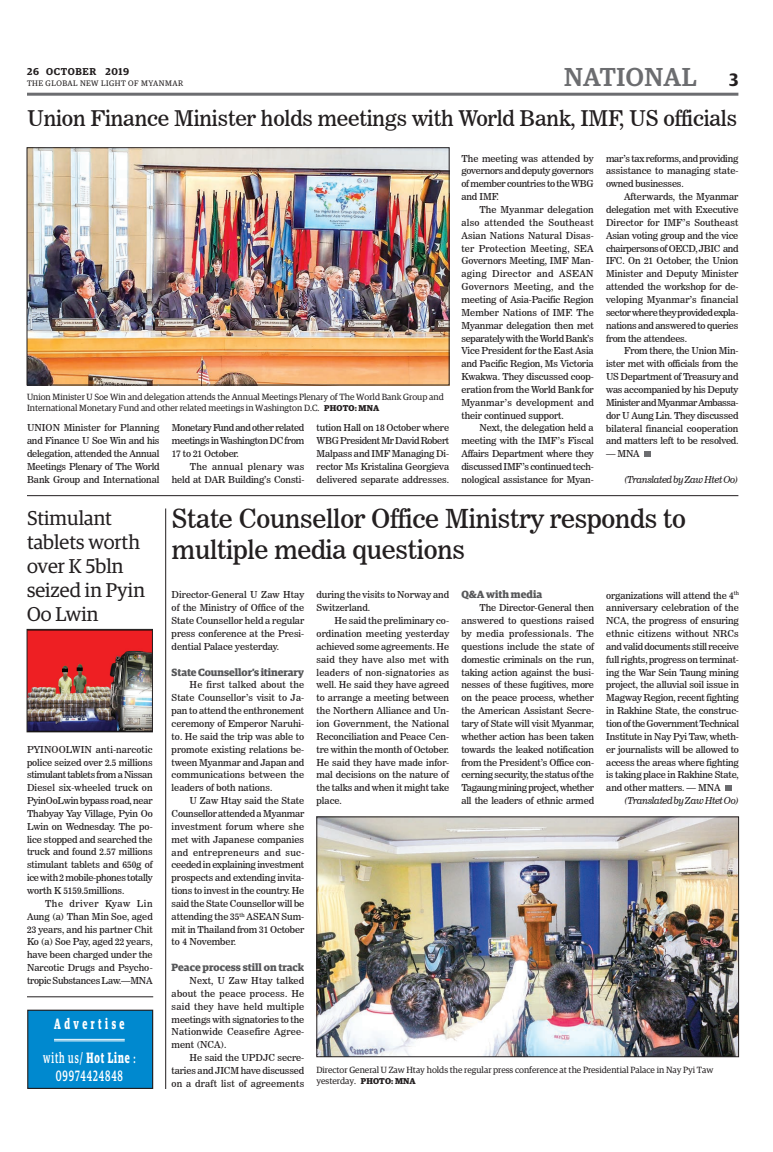
<style>
.page{position:relative;width:773px;height:1152px;background:#fff}
.page>*{position:absolute;margin:0;border:0;box-sizing:border-box;transform-origin:0 0}
.t1{font:26px/31.2px "News 706 BT Roman C";letter-spacing:-.01em;color:#231f20}
.t2{font:500 26px "Guardian Egyp";letter-spacing:.02em;color:#6c6d70}
.t3{font:21.5px "News 706 BT Roman C";letter-spacing:-.01em;color:#231f20}
.t4{font:20px/24px "Guardian Egyp";color:#231f20}
.t5{font:500 15px/18.2px "Guardian Egyp";letter-spacing:.1em;color:#fff;text-align:center;scale:.61 1}
.t6{font:700 15px "Guardian Egyp";color:#fff;scale:.61 1}
.t7{font:700 10.5px "Guardian Egyp";letter-spacing:-.005em;color:#57585a}
.t8{font:600 10px "Guardian Egyp";letter-spacing:.06em;color:#231f20}
.t9{font:9.5px/12.9px "News 706 BT Roman C";letter-spacing:-.01em;color:#231f20;text-align:justify}
.t10{font:9.5px "News 706 BT Italic C";letter-spacing:-.04em;color:#231f20}
.t11{font:9px/10.8px "Guardian Egyp";color:#231f20}
.t12{font:8px "Guardian Egyp";letter-spacing:.06em;color:#231f20}
.s1{font-weight:600;font-size:18px;color:#231f20}
.s2{font-weight:700;font-size:8.5px}
.s3{font-weight:700}
</style>
<div class="page">
<hr style="left:27px;top:93px;width:711px;height:3px;background:#6c6d70">
<img style="left:29px;top:150px;width:418px;height:233px">
<svg style="left:644px;top:451px;width:6px;height:6px"></svg>
<hr style="left:27px;top:495px;width:711px;height:1px;background:#231f20">
<div style="left:724px;top:785px;width:7px;height:6px;background:#6c6d70"></div>
<img style="left:318px;top:819px;width:418px;height:236px">
<div style="left:316px;top:817px;width:422px;height:240px;border:1px solid #231f20"></div>
<hr style="left:165px;top:509px;width:1px;height:580px;background:#231f20">
<img style="left:29px;top:631px;width:122px;height:99px">
<div style="left:27px;top:629px;width:126px;height:103px;border:1px solid #231f20"></div>
<hr style="left:27px;top:997px;width:126px;height:1px;background:#231f20">
<div style="left:28px;top:1010px;width:125px;height:78px;background:#0089cf"></div>
<div style="left:27px;top:1010px;width:126px;height:79px;border:1px solid #231f20"></div>
<hr style="left:54px;top:1039px;width:71px;height:1px;background:#fff">
<hr style="left:54px;top:1041px;width:71px;height:1px;background:#fff">
<p class="t8" style="left:27px;top:64px;width:104px">26 OCTOBER 2019</p>
<p class="t12" style="left:27px;top:78px;width:158px">THE GLOBAL NEW LIGHT OF MYANMAR</p>
<h1 class="t2" style="left:564px;top:59px;width:176px">NATIONAL <span class="s1">3</span></h1>
<h2 class="t3" style="left:27px;top:106px;width:711px">Union Finance Minister holds meetings with World Bank, IMF, US officials</h2>
<p class="t9" style="left:461px;top:152px;width:134px">The meeting was attended by governors and deputy governors of member countries to the WBG and IMF.</p>
<p class="t9" style="left:461px;top:203px;width:134px;text-indent:18px">The Myanmar delegation also attended the Southeast Asian Nations Natural Disas&shy;ter Protection Meeting, SEA Governors Meeting, IMF Man&shy;aging Director and ASEAN Governors Meeting, and the meeting of Asia-Pacific Region Member Nations of IMF. The Myanmar delegation then met separately with the World Bank’s Vice President for the East Asia and Pacific Region, Ms Victoria Kwakwa. They discussed coop&shy;eration from the World Bank for Myanmar’s development and their continued support.</p>
<p class="t9" style="left:461px;top:422px;width:134px;text-indent:18px">Next, the delegation held a meeting with the IMF’s Fiscal Affairs Department where they discussed IMF’s continued tech&shy;nological assistance for Myan-</p>
<p class="t9" style="left:606px;top:152px;width:134px">mar’s tax reforms, and providing assistance to managing state&shy;owned businesses.</p>
<p class="t9" style="left:606px;top:190px;width:134px;text-indent:18px">Afterwards, the Myanmar delegation met with Executive Director for IMF’s Southeast Asian voting group and the vice chairpersons of OECD, JBIC and IFC. On 21 October, the Union Minister and Deputy Minister attended the workshop for de&shy;veloping Myanmar’s financial sector where they provided expla&shy;nations and answered to queries from the attendees.</p>
<p class="t9" style="left:606px;top:345px;width:134px;text-indent:18px">From there, the Union Min&shy;ister met with officials from the US Department of Treasury and was accompanied by his Deputy Minister and Myanmar Ambassa&shy;dor U Aung Lin. They discussed bilateral financial cooperation and matters left to be resolved.</p>
<p class="t9" style="left:606px;top:447px;width:35px">— MNA</p>
<p class="t10" style="left:624px;top:474px;width:116px">(Translated by Zaw Htet Oo)</p>
<p class="t11" style="left:27px;top:391px;width:418px">Union Minister U Soe Win and delegation attends the Annual Meetings Plenary of The World Bank Group and<br>International Monetary Fund and other related meetings in Washington D.C. <span class="s2">PHOTO: MNA</span></p>
<p class="t9" style="left:27px;top:422px;width:134px">UNION Minister for Planning and Finance U Soe Win and his delegation, attended the Annual Meetings Plenary of The World Bank Group and International</p>
<p class="t9" style="left:172px;top:422px;width:134px">Monetary Fund and other related meetings in Washington DC from 17 to 21 October.</p>
<p class="t9" style="left:316px;top:422px;width:134px">tution Hall on 18 October where WBG President Mr David Robert Malpass and IMF Managing Di&shy;rector Ms Kristalina Georgieva delivered separate addresses.</p>
<p class="t9" style="left:172px;top:460px;width:134px;text-align:right">The annual plenary was held at DAR Building’s Consti-</p>
<h3 class="t4" style="left:27px;top:505px;width:119px">Stimulant tablets worth over K 5bln seized in Pyin<br>Oo Lwin</h3>
<p class="t9" style="left:27px;top:743px;width:127px">PYINOOLWIN anti-narcotic police seized over 2.5 millions stimulant tablets from a Nissan Diesel six-wheeled truck on PyinOoLwin bypass road, near Thabyay Yay Village, Pyin Oo Lwin on Wednesday. The po&shy;lice stopped and searched the truck and found 2.57 millions stimulant tablets and 650g of ice with 2 mobile-phones totally worth K 5159.5millions.</p>
<p class="t9" style="left:27px;top:897px;width:127px;text-indent:18px">The driver Kyaw Lin Aung (a) Than Min Soe, aged 23 years, and his partner Chit Ko (a) Soe Pay, aged 22 years, have been charged under the Narcotic Drugs and Psycho&shy;tropic Substances Law.—MNA</p>
<h3 class="t6" style="left:54px;top:1013px;width:117px">A d v e r t i s e</h3>
<h3 class="t5" style="left:43px;top:1048px;width:153px">with us/ <span class="s3">Hot Line</span> :<br>09974424848</h3>
<h1 class="t1" style="left:172px;top:503px;width:515px">State Counsellor Office Ministry responds to multiple media questions</h1>
<p class="t9" style="left:172px;top:589px;width:134px">Director-General U Zaw Htay of the Ministry of Office of the State Counsellor held a regular press conference at the Presi&shy;dential Palace yesterday.</p>
<p class="t7" style="left:172px;top:664px;width:134px">State Counsellor’s itinerary</p>
<p class="t9" style="left:172px;top:679px;width:134px;text-indent:18px">He first talked about the State Counsellor’s visit to Ja&shy;pan to attend the enthronement ceremony of Emperor Naruhi&shy;to. He said the trip was able to promote existing relations be&shy;tween Myanmar and Japan and communications between the leaders of both nations.</p>
<p class="t9" style="left:172px;top:794px;width:134px;text-indent:18px">U Zaw Htay said the State Counsellor attended a Myanmar investment forum where she met with Japanese companies and entrepreneurs and suc&shy;ceeded in explaining investment prospects and extending invita&shy;tions to invest in the country. He said the State Counsellor will be attending the 35<sup>th</sup> ASEAN Sum&shy;mit in Thailand from 31 October to 4 November.</p>
<p class="t7" style="left:172px;top:959px;width:134px">Peace process still on track</p>
<p class="t9" style="left:172px;top:974px;width:134px;text-indent:18px">Next, U Zaw Htay talked about the peace process. He said they have held multiple meetings with signatories to the Nationwide Ceasefire Agree&shy;ment (NCA).</p>
<p class="t9" style="left:172px;top:1051px;width:134px;text-indent:18px">He said the UPDJC secre&shy;taries and JICM have discussed on a draft list of agreements</p>
<p class="t9" style="left:316px;top:589px;width:134px">during the visits to Norway and<br>Switzerland.</p>
<p class="t9" style="left:316px;top:614px;width:134px;text-indent:18px">He said the preliminary co&shy;ordination meeting yesterday achieved some agreements. He said they have also met with leaders of non-signatories as well. He said they have agreed to arrange a meeting between the Northern Alliance and Un&shy;ion Government, the National Reconciliation and Peace Cen&shy;tre within the month of October.<br>He said they have made infor&shy;mal decisions on the nature of the talks and when it might take place.</p>
<p class="t7" style="left:461px;top:587px;width:82px">Q&amp;A with media</p>
<p class="t9" style="left:461px;top:601px;width:134px;text-indent:18px">The Director-General then answered to questions raised by media professionals. The questions include the state of domestic criminals on the run, taking action against the busi&shy;nesses of these fugitives, more on the peace process, whether the American Assistant Secre&shy;tary of State will visit Myanmar, whether action has been taken towards the leaked notification from the President’s Office con&shy;cerning security, the status of the Tagaung mining project, whether all the leaders of ethnic armed</p>
<p class="t9" style="left:606px;top:589px;width:134px">organizations will attend the 4<sup>th </sup>anniversary celebration of the NCA, the progress of ensuring ethnic citizens without NRCs and valid documents still receive full rights, progress on terminat&shy;ing the War Sein Taung mining project, the alluvial soil issue in Magway Region, recent fighting in Rakhine State, the construc&shy;tion of the Government Technical Institute in Nay Pyi Taw, wheth&shy;er journalists will be allowed to access the areas where fighting is taking place in Rakhine State, and other matters. — MNA</p>
<p class="t10" style="left:624px;top:795px;width:116px">(Translated by Zaw Htet Oo)</p>
<p class="t11" style="left:316px;top:1064px;width:398px">Director General U Zaw Htay holds the regular press conference at the Presidential Palace in Nay Pyi Taw yesterday. <span class="s2">PHOTO: MNA</span></p>
</div>
